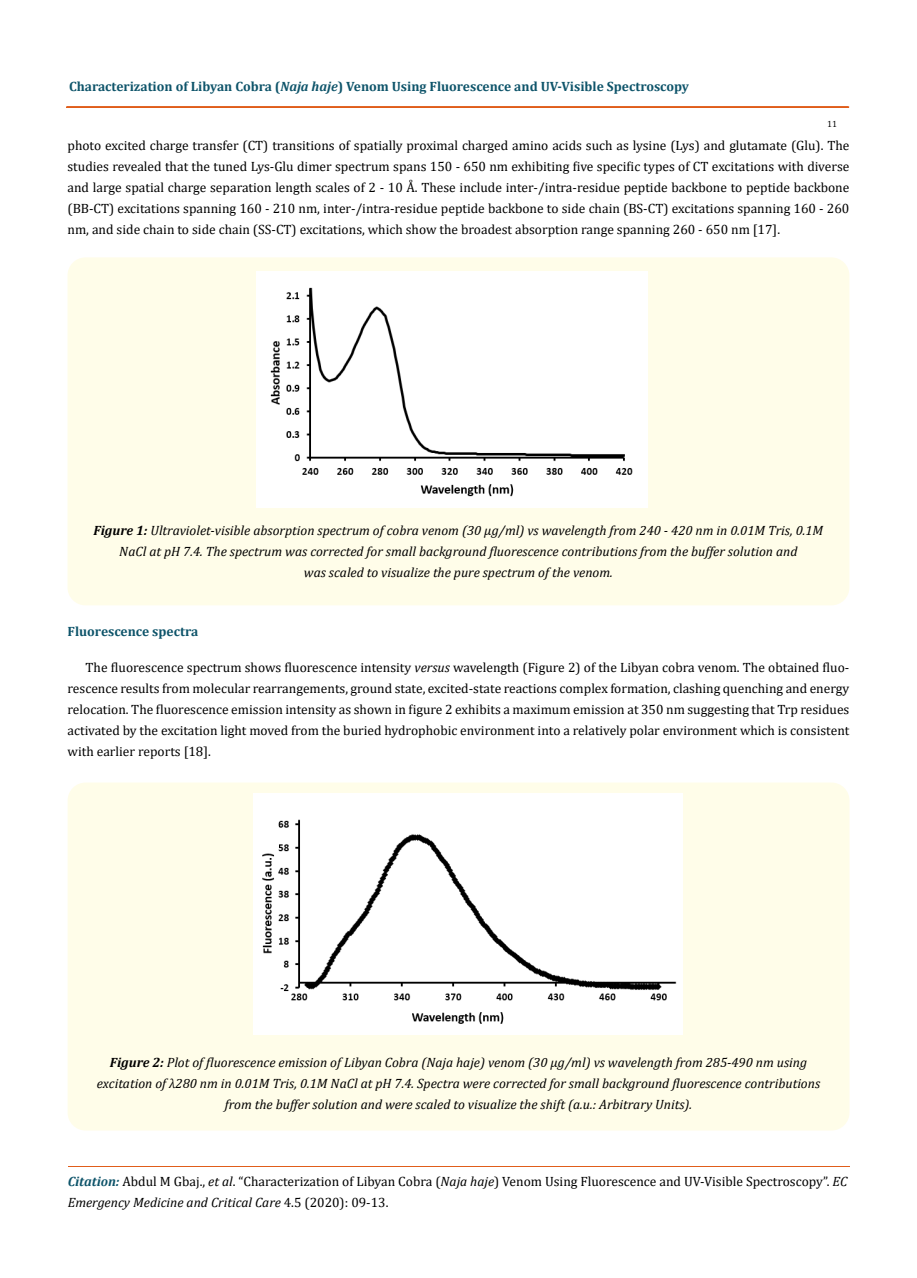
<style>
.page{position:relative;width:917px;height:1278px;background:#fff}
.page>*{position:absolute;margin:0;border:0;box-sizing:border-box;transform-origin:0 0}
.t1{font:13.5px/21px "Cambria";color:#000;text-align:justify}
.t2{font:italic 13.5px/21px "Cambria";color:#000;text-align:center}
.t3{font:700 13.5px "Cambria";color:#0e546a}
.t4{font:9px "Cambria";color:#000}
.s1{font-style:italic}
.s2{font-weight:700}
.s3{font-weight:700;font-style:italic;color:#0e546a}
</style>
<div class="page">
<div style="left:66px;top:107px;width:782px;height:1px;border:1px solid #e05d1a"></div>
<hr style="left:68px;top:1167px;width:781px;height:1px;background:#e05d1a">
<div style="left:67px;top:257px;width:782px;height:348px;background:#fffde9;border-radius:18px"></div>
<div style="left:257px;top:272px;width:390px;height:236px;background:#fff"></div>
<div style="left:68px;top:783px;width:781px;height:348px;background:#fffde9;border-radius:18px"></div>
<img style="left:253px;top:793px;width:429px;height:242px">
<p class="t3" style="left:69px;top:77px;width:621px">Characterization of Libyan Cobra (<span class="s1">Naja haje</span>) Venom Using Fluorescence and UV-Visible Spectroscopy</p>
<p class="t4" style="left:827px;top:119px;width:11px">11</p>
<p class="t1" style="left:67px;top:135px;width:783px">photo excited charge transfer (CT) transitions of spatially proximal charged amino acids such as lysine (Lys) and glutamate (Glu). The studies revealed that the tuned Lys-Glu dimer spectrum spans 150 - 650 nm exhibiting five specific types of CT excitations with diverse and large spatial charge separation length scales of 2 - 10 Å. These include inter-/intra-residue peptide backbone to peptide backbone (BB-CT) excitations spanning 160 - 210 nm, inter-/intra-residue peptide backbone to side chain (BS-CT) excitations spanning 160 - 260 nm, and side chain to side chain (SS-CT) excitations, which show the broadest absorption range spanning 260 - 650 nm [17].</p>
<p class="t2" style="left:94px;top:520px;width:731px"><span class="s2">Figure 1:</span> Ultraviolet-visible absorption spectrum of cobra venom (30 µg/ml) vs wavelength from 240 - 420 nm in 0.01M Tris, 0.1M<br>NaCl at pH 7.4. The spectrum was corrected for small background fluorescence contributions from the buffer solution and<br>was scaled to visualize the pure spectrum of the venom.</p>
<p class="t3" style="left:68px;top:622px;width:132px">Fluorescence spectra</p>
<p class="t1" style="left:68px;top:657px;width:783px;text-indent:18px">The fluorescence spectrum shows fluorescence intensity <span class="s1">versus</span> wavelength (Figure 2) of the Libyan cobra venom. The obtained fluo&shy;rescence results from molecular rearrangements, ground state, excited-state reactions complex formation, clashing quenching and energy relocation. The fluorescence emission intensity as shown in figure 2 exhibits a maximum emission at 350 nm suggesting that Trp residues activated by the excitation light moved from the buried hydrophobic environment into a relatively polar environment which is consistent with earlier reports [18].</p>
<p class="t2" style="left:97px;top:1051px;width:724px"><span class="s2">Figure 2:</span> Plot of fluorescence emission of Libyan Cobra (Naja haje) venom (30 µg/ml) vs wavelength from 285-490 nm using excitation of λ280 nm in 0.01M Tris, 0.1M NaCl at pH 7.4. Spectra were corrected for small background fluorescence contributions from the buffer solution and were scaled to visualize the shift (a.u.: Arbitrary Units).</p>
<p class="t1" style="left:68px;top:1171px;width:781px"><span class="s3">Citation:</span> Abdul M Gbaj., <span class="s1">et al</span>. “Characterization of Libyan Cobra (<span class="s1">Naja haje</span>) Venom Using Fluorescence and UV-Visible Spectroscopy”. <span class="s1">EC<br>Emergency Medicine and Critical Care</span> 4.5 (2020): 09-13.</p>
</div>
